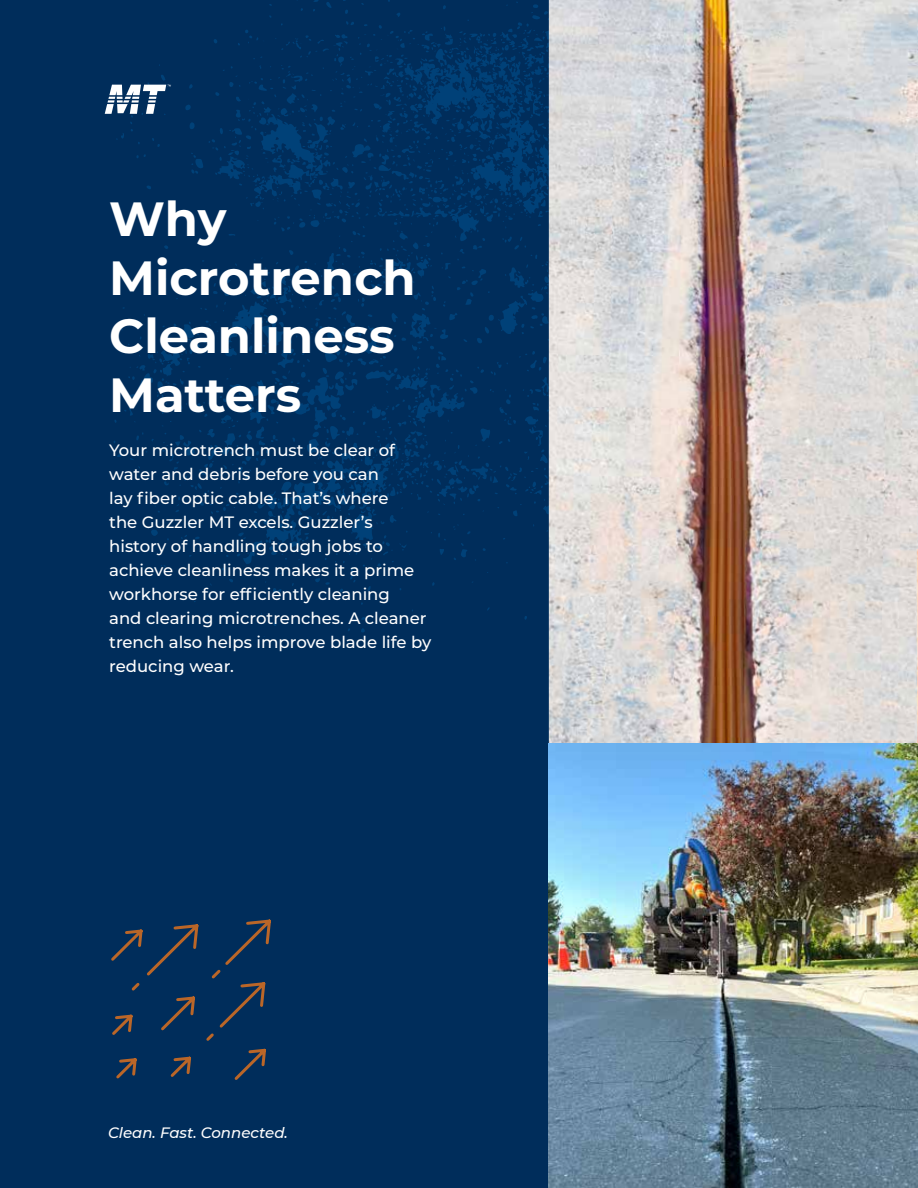
<style>
.page{position:relative;width:918px;height:1188px;background:#002d5b}
.page>*{position:absolute;margin:0;border:0;box-sizing:border-box;transform-origin:0 0}
.t1{font:700 48px/58.5px "Montserrat";color:#fff}
.t2{font:500 16.5px/24px "Montserrat";color:#fff}
.t3{font:italic 500 15px "Montserrat";color:#fff}
</style>
<div class="page">
<svg style="left:114px;top:0;width:435px;height:636px"></svg>
<svg style="left:244px;top:12px;width:305px;height:213px"></svg>
<svg style="left:104px;top:74px;width:67px;height:40px"></svg>
<img style="left:549px;top:0;width:369px;height:743px">
<img style="left:917px;top:550px;width:1px;height:193px">
<img style="left:549px;top:743px;width:369px;height:445px">
<svg style="left:111px;top:919px;width:160px;height:161px"></svg>
<h1 class="t1" style="left:109px;top:187px;width:308px">Why<br>Microtrench<br>Cleanliness<br>Matters</h1>
<p class="t2" style="left:109px;top:437px;width:324px">Your microtrench must be clear of water and debris before you can<br>lay fiber optic cable. That’s where<br>the Guzzler MT excels. Guzzler’s history of handling tough jobs to achieve cleanliness makes it a prime workhorse for efficiently cleaning<br>and clearing microtrenches. A cleaner trench also helps improve blade life by reducing wear.</p>
<p class="t3" style="left:108px;top:1122px;width:181px">Clean. Fast. Connected.</p>
</div>
